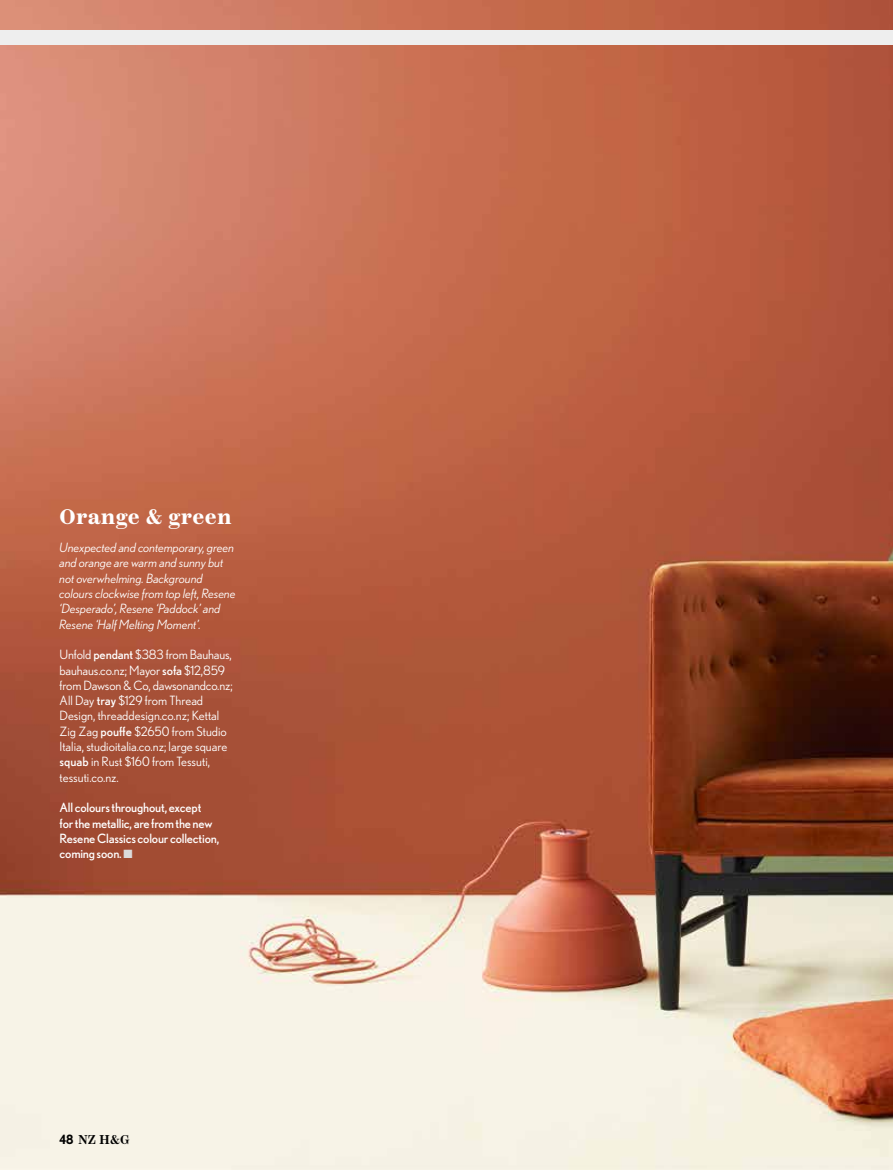
<style>
.page{position:relative;width:893px;height:1170px;background:#fff}
.page>*{position:absolute;margin:0;border:0;box-sizing:border-box;transform-origin:0 0}
.t1{font:700 21px "Scotch Text";letter-spacing:.02em;color:#fff}
.t2{font:12.75px/15.3px "Nobel";color:#fff}
.t3{font:italic 12.75px/15.3px "Nobel";color:#fff}
.t4{font:12.75px/15.3px "Nobel";letter-spacing:-.015em;color:#fff}
.t5{font:600 12.75px "Scotch Text";color:#000}
.s1{font-style:inherit}
.s2{color:#dbdbdb}
.s3{font-family:"Nobel";font-weight:700}
</style>
<div class="page">
<img style="left:0;top:0;width:893px;height:1169px">
<div style="left:0;top:30px;width:893px;height:14px;background:#eee"></div>
<h1 class="t1" style="left:60px;top:504px;width:174px">Orange &amp; green</h1>
<p class="t3" style="left:60px;top:539px;width:178px">Unexpected and contemporary, green and orange are warm and sunny but not overwhelming. Background colours clockwise from top left, Resene ‘Desperado’, Resene ‘Paddock’ and Resene ‘Half Melting Moment’.</p>
<p class="t2" style="left:60px;top:647px;width:175px">Unfold <span class="s1">pendant</span> $383 from Bauhaus, bauhaus.co.nz; Mayor <span class="s1">sofa</span> $12,859 from Dawson &amp; Co, dawsonandco.nz;<br>All Day <span class="s1">tray</span> $129 from Thread<br>Design, threaddesign.co.nz; Kettal<br>Zig Zag <span class="s1">pouffe</span> $2650 from Studio<br>Italia, studioitalia.co.nz; large square <span class="s1">squab</span> in Rust $160 from Tessuti, tessuti.co.nz.</p>
<p class="t4" style="left:60px;top:799px;width:161px">All colours throughout, except<br>for the metallic, are from the new<br>Resene Classics colour collection, coming soon. <span class="s2">■</span></p>
<p class="t5" style="left:60px;top:1132px;width:72px"><span class="s3">48</span> NZ H&amp;G</p>
</div>
